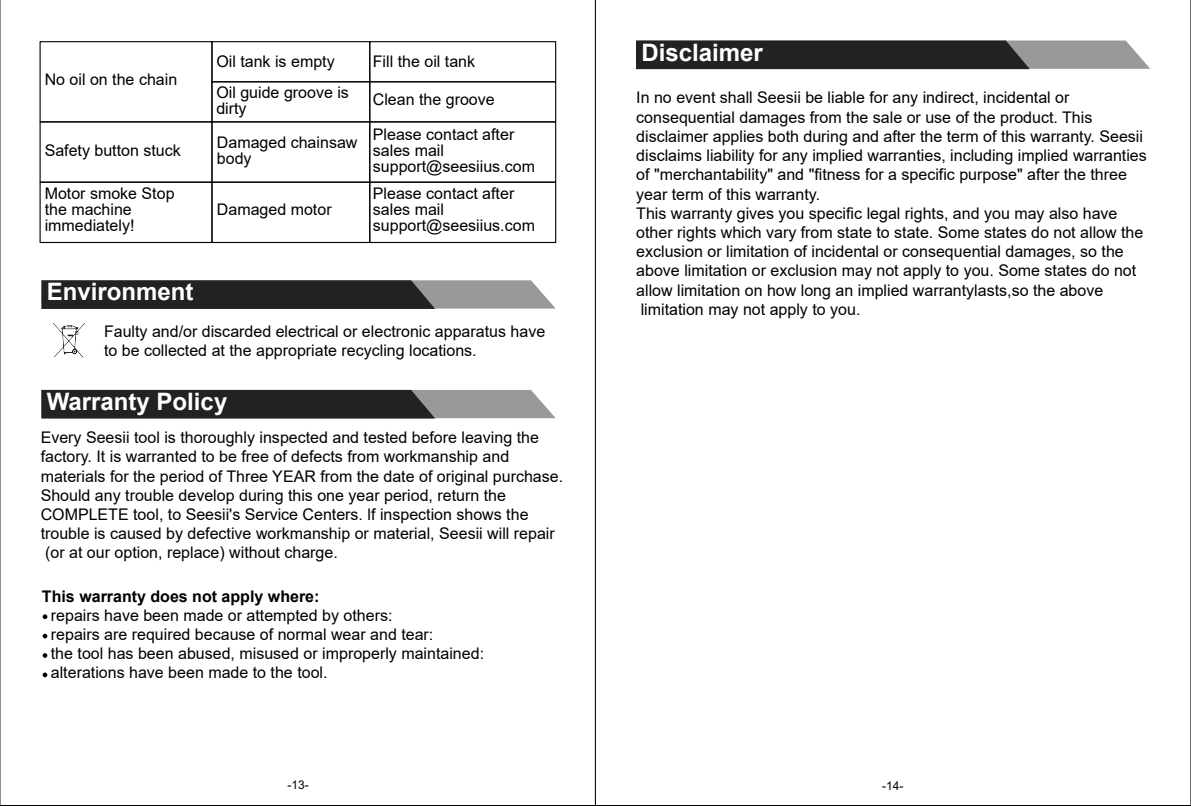
<style>
.page{position:relative;width:1191px;height:806px;background:#fff}
.page>*{position:absolute;margin:0;border:0;box-sizing:border-box;transform-origin:0 0}
.t1{font:700 24px "Arial";color:#fff}
.t2{font:16px/19.2px "Arial";color:#000}
.t3{font:700 16px "Arial";color:#000}
.t4{font:12px "Arial";color:#000}
</style>
<div class="page">
<svg style="left:41px;top:280px;width:515px;height:29px;background:#454545"></svg>
<svg style="left:636px;top:40px;width:514px;height:29px;background:#454545"></svg>
<svg style="left:41px;top:389px;width:514px;height:29px;background:#484848"></svg>
<svg style="left:43px;top:614px;width:4px;height:4px"></svg>
<svg style="left:43px;top:633px;width:4px;height:5px"></svg>
<svg style="left:43px;top:653px;width:4px;height:4px"></svg>
<svg style="left:43px;top:672px;width:4px;height:4px"></svg>
<img style="left:53px;top:322px;width:32px;height:35px">
<div style="left:40px;top:181px;width:172px;height:62px;border:1px solid #040404"></div>
<div style="left:211px;top:181px;width:159px;height:62px;border:1px solid #040404"></div>
<div style="left:369px;top:181px;width:187px;height:62px;border:1px solid #040404"></div>
<div style="left:40px;top:121px;width:172px;height:62px;border:1px solid #040404"></div>
<div style="left:211px;top:121px;width:159px;height:62px;border:1px solid #040404"></div>
<div style="left:369px;top:121px;width:187px;height:62px;border:1px solid #040404"></div>
<div style="left:40px;top:41px;width:172px;height:81px;border:1px solid #040404"></div>
<div style="left:211px;top:41px;width:159px;height:41px;border:1px solid #040404"></div>
<div style="left:369px;top:41px;width:187px;height:41px;border:1px solid #040404"></div>
<div style="left:211px;top:81px;width:159px;height:41px;border:1px solid #040404"></div>
<div style="left:369px;top:81px;width:187px;height:41px;border:1px solid #040404"></div>
<p class="t2" style="left:45px;top:70px;width:134px">No oil on the chain</p>
<p class="t2" style="left:45px;top:141px;width:138px">Safety button stuck</p>
<p class="t2" style="left:45px;top:185px;width:131px;line-height:16px">Motor smoke Stop the machine immediately!</p>
<h1 class="t1" style="left:47px;top:275px;width:148px">Environment</h1>
<p class="t2" style="left:216px;top:45px;width:134px;line-height:31.2px">Oil tank is empty<br>Oil guide groove is</p>
<p class="t2" style="left:216px;top:98px;width:32px">dirty</p>
<p class="t2" style="left:217px;top:134px;width:142px;line-height:16px">Damaged chainsaw body</p>
<p class="t2" style="left:217px;top:200px;width:116px">Damaged motor</p>
<p class="t2" style="left:373px;top:51px;width:104px">Fill the oil tank</p>
<p class="t2" style="left:373px;top:90px;width:123px">Clean the groove</p>
<p class="t2" style="left:373px;top:126px;width:164px;line-height:16px">Please contact after sales mail support@seesiius.com</p>
<p class="t2" style="left:373px;top:185px;width:164px;line-height:16px">Please contact after sales mail support@seesiius.com</p>
<p class="t2" style="left:104px;top:321px;width:443px">Faulty and/or discarded electrical or electronic apparatus have to be collected at the appropriate recycling locations.</p>
<h1 class="t1" style="left:47px;top:384px;width:182px">Warranty Policy</h1>
<p class="t2" style="left:41px;top:427px;width:524px">Every Seesii tool is thoroughly inspected and tested before leaving the factory. It is warranted to be free of defects from workmanship and materials for the period of Three YEAR from the date of original purchase.<br>Should any trouble develop during this one year period, return the COMPLETE tool, to Seesii's Service Centers. lf inspection shows the trouble is caused by defective workmanship or material, Seesii will repair (or at our option, replace) without charge.</p>
<p class="t3" style="left:42px;top:584px;width:279px">This warranty does not apply where:</p>
<p class="t2" style="left:51px;top:605px;width:435px">repairs have been made or attempted by others:<br>repairs are required because of normal wear and tear:<br>the tool has been abused, misused or improperly maintained: alterations have been made to the tool.</p>
<h1 class="t1" style="left:641px;top:35px;width:123px">Disclaimer</h1>
<p class="t2" style="left:636px;top:88px;width:512px">In no event shall Seesii be liable for any indirect, incidental or consequential damages from the sale or use of the product. This disclaimer applies both during and after the term of this warranty. Seesii disclaims liability for any implied warranties, including implied warranties of "merchantability" and "fitness for a specific purpose" after the three year term of this warranty.<br>This warranty gives you specific legal rights, and you may also have other rights which vary from state to state. Some states do not allow the exclusion or limitation of incidental or consequential damages, so the above limitation or exclusion may not apply to you. Some states do not allow limitation on how long an implied warrantylasts,so the above limitation may not apply to you.</p>
<p class="t4" style="left:288px;top:776px;width:23px">-13-</p>
<p class="t4" style="left:882px;top:777px;width:23px">-14-</p>
</div>
